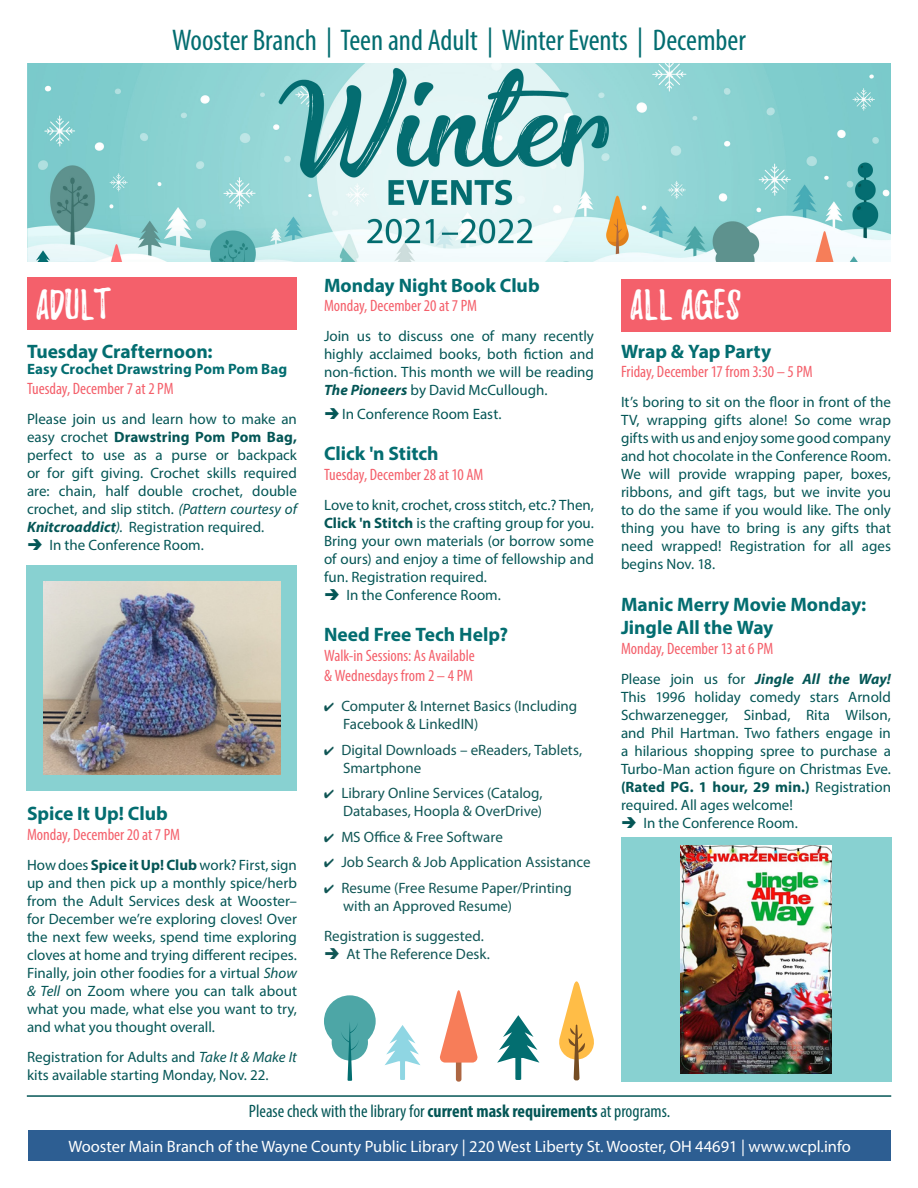
<style>
.page{position:relative;width:918px;height:1188px;background:#fff}
.page>*{position:absolute;margin:0;border:0;box-sizing:border-box;transform-origin:0 0}
.t1{font:37.5px "Playlist Caps";color:#fff}
.t2{font:condensed 30px "Myriad Pro";color:#036d70}
.t3{font:700 19.5px/23.4px "Myriad Pro";color:#036d70}
.t4{font:condensed 18px "Myriad Pro";color:#045656}
.t5{font:condensed 16.5px "Myriad Pro";color:#f4606b}
.t6{font:16.5px "Myriad Pro";color:#fff}
.t7{font:15px/18px "Myriad Pro";color:#045656;text-align:justify}
.t8{font:15px/18px "Myriad Pro";color:#105655}
.t9{font:700 15px "Myriad Pro";letter-spacing:.005em;color:#036d70}
.s1{font-weight:700;font-style:italic}
.s2{font-weight:700}
.s3{font-style:italic}
</style>
<div class="page">
<div style="left:27px;top:277px;width:270px;height:52px;background:#f4606b"></div>
<div style="left:621px;top:279px;width:270px;height:53px;background:#f4606b"></div>
<div style="left:28px;top:1130px;width:863px;height:31px;background:#2d5e92"></div>
<hr style="left:27px;top:1095px;width:864px;height:2px;background:#045656">
<div style="left:621px;top:837px;width:270px;height:245px;background:#88d1d1"></div>
<img style="left:27px;top:64px;width:864px;height:197px">
<div style="left:27px;top:566px;width:270px;height:225px;background:#88d1d1"></div>
<img style="left:43px;top:582px;width:237px;height:193px">
<img style="left:681px;top:845px;width:151px;height:229px">
<svg style="left:324px;top:995px;width:52px;height:86px"></svg>
<svg style="left:385px;top:1025px;width:35px;height:55px"></svg>
<div style="left:456px;top:1042px;width:5px;height:40px;background:#ad6642;border-radius:3px"></div>
<svg style="left:439px;top:990px;width:39px;height:73px"></svg>
<svg style="left:497px;top:1015px;width:42px;height:65px"></svg>
<svg style="left:559px;top:981px;width:35px;height:99px"></svg>
<p class="t2" style="left:172px;top:21px;width:575px">Wooster Branch | Teen and Adult | Winter Events | December</p>
<p class="t3" style="left:324px;top:273px;width:217px">Monday Night Book Club</p>
<p class="t5" style="left:324px;top:296px;width:155px">Monday, December 20 at 7 PM</p>
<p class="t7" style="left:324px;top:327px;width:272px">Join us to discuss one of many recently highly acclaimed books, both fiction and non-fiction. This month we will be reading <span class="s1">The Pioneers</span> by David McCullough.</p>
<p class="t7" style="left:342px;top:405px;width:161px">In Conference Room East.</p>
<p class="t3" style="left:324px;top:441px;width:116px">Click 'n Stitch</p>
<p class="t5" style="left:324px;top:465px;width:161px">Tuesday, December 28 at 10 AM</p>
<p class="t7" style="left:324px;top:496px;width:272px">Love to knit, crochet, cross stitch, etc.? Then, <span class="s2">Click 'n Stitch</span> is the crafting group for you.<br>Bring your own materials (or borrow some of ours) and enjoy a time of fellowship and fun. Registration required.</p>
<p class="t7" style="left:346px;top:586px;width:156px">In the Conference Room.</p>
<p class="t3" style="left:324px;top:623px;width:186px">Need Free Tech Help?</p>
<p class="t5" style="left:324px;top:646px;width:152px">Walk-in Sessions: As Available</p>
<p class="t5" style="left:324px;top:666px;width:151px">&amp; Wednesdays from 2 – 4 PM</p>
<p class="t8" style="left:343px;top:697px;width:236px;text-indent:-19px">✔ Computer &amp; Internet Basics (Including<br>Facebook &amp; LinkedIN)</p>
<p class="t8" style="left:343px;top:740px;width:241px;text-indent:-19px">✔ Digital Downloads – eReaders, Tablets,<br>Smartphone</p>
<p class="t8" style="left:324px;top:784px;width:220px;text-align:right">✔ Library Online Services (Catalog,<br>Databases, Hoopla &amp; OverDrive)</p>
<p class="t8" style="left:324px;top:827px;width:180px">✔ MS Office &amp; Free Software</p>
<p class="t8" style="left:324px;top:853px;width:268px">✔ Job Search &amp; Job Application Assistance</p>
<p class="t8" style="left:343px;top:878px;width:230px;text-indent:-19px">✔ Resume (Free Resume Paper/Printing with an Approved Resume)</p>
<p class="t8" style="left:324px;top:926px;width:162px">Registration is suggested.</p>
<p class="t8" style="left:346px;top:944px;width:145px">At The Reference Desk.</p>
<p class="t1" style="left:36px;top:288px;width:75px">ADULT</p>
<p class="t1" style="left:630px;top:288px;width:112px">ALL AGES</p>
<p class="t3" style="left:27px;top:339px;width:187px">Tuesday Crafternoon:</p>
<p class="t9" style="left:27px;top:359px;width:262px">Easy Crochet Drawstring Pom Pom Bag</p>
<p class="t5" style="left:27px;top:378px;width:148px">Tuesday, December 7 at 2 PM</p>
<p class="t7" style="left:27px;top:410px;width:271px">Please join us and learn how to make an easy crochet <span class="s2">Drawstring Pom Pom Bag, </span>perfect to use as a purse or backpack or for gift giving. Crochet skills required are: chain, half double crochet, double crochet, and slip stitch. <span class="s3">(Pattern courtesy of </span><span class="s1">Knitcroaddict</span><span class="s3">).</span> Registration required.</p>
<p class="t7" style="left:50px;top:536px;width:156px">In the Conference Room.</p>
<p class="t3" style="left:621px;top:339px;width:152px">Wrap &amp; Yap Party</p>
<p class="t5" style="left:621px;top:362px;width:193px">Friday, December 17 from 3:30 – 5 PM</p>
<p class="t7" style="left:621px;top:393px;width:272px">It’s boring to sit on the floor in front of the TV, wrapping gifts alone! So come wrap gifts with us and enjoy some good company and hot chocolate in the Conference Room.<br>We will provide wrapping paper, boxes, ribbons, and gift tags, but we invite you to do the same if you would like. The only thing you have to bring is any gifts that need wrapped! Registration for all ages begins Nov. 18.</p>
<p class="t3" style="left:621px;top:592px;width:247px">Manic Merry Movie Monday:<br>Jingle All the Way</p>
<p class="t5" style="left:621px;top:639px;width:154px">Monday, December 13 at 6 PM</p>
<p class="t7" style="left:621px;top:670px;width:272px">Please join us for <span class="s1">Jingle All the Way!<br></span>This 1996 holiday comedy stars Arnold Schwarzenegger, Sinbad, Rita Wilson, and Phil Hartman. Two fathers engage in a hilarious shopping spree to purchase a Turbo-Man action figure on Christmas Eve. <span class="s2">(Rated PG. 1 hour, 29 min.)</span> Registration required. All ages welcome!</p>
<p class="t7" style="left:644px;top:814px;width:156px">In the Conference Room.</p>
<p class="t3" style="left:27px;top:801px;width:142px">Spice It Up! Club</p>
<p class="t5" style="left:27px;top:824px;width:155px">Monday, December 20 at 7 PM</p>
<p class="t7" style="left:27px;top:855px;width:271px">How does <span class="s2">Spice it Up! Club</span> work? First, sign up and then pick up a monthly spice/herb from the Adult Services desk at Wooster– for December we’re exploring cloves! Over the next few weeks, spend time exploring cloves at home and trying different recipes.<br>Finally, join other foodies for a virtual <span class="s3">Show &amp; Tell</span> on Zoom where you can talk about what you made, what else you want to try, and what you thought overall.</p>
<p class="t7" style="left:27px;top:1047px;width:271px">Registration for Adults and <span class="s3">Take It &amp; Make It </span>kits available starting Monday, Nov. 22.</p>
<p class="t4" style="left:249px;top:1100px;width:423px">Please check with the library for <span class="s2">current mask requirements</span> at programs.</p>
<p class="t6" style="left:68px;top:1136px;width:784px">Wooster Main Branch of the Wayne County Public Library | 220 West Liberty St. Wooster, OH 44691 | www.wcpl.info</p>
</div>
